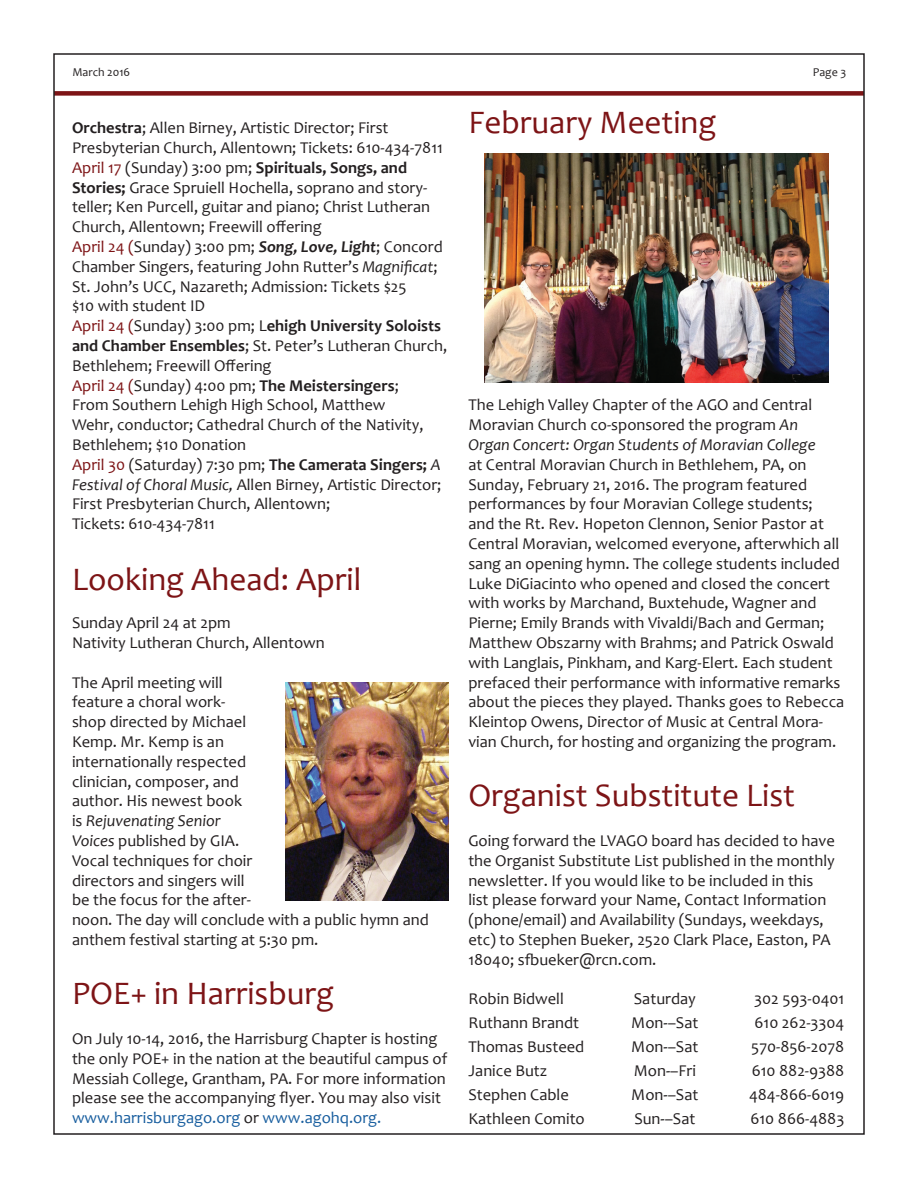
<style>
.page{position:relative;width:918px;height:1188px;background:#fff}
.page>*{position:absolute;margin:0;border:0;box-sizing:border-box;transform-origin:0 0}
.t1{font:33px "Candara";color:#7d1416}
.Plain_Text{font:16.5px/19.8px "Candara";color:#231f20}
.t2{font:700 16.5px "Candara";color:#231f20}
.t3{font:12px "Candara";color:#231f20}
.s1{font-weight:700}
.s2{color:#7d1416}
.s3{font-weight:700;font-style:italic}
.s4{font-style:italic}
.s5{font-weight:400;color:#7d1416}
.s6{font-weight:400}
.s7{color:#175d9e}
.s8{color:#000}
</style>
<div class="page">
<div style="left:54px;top:91px;width:810px;height:5px;background:#7d1416"></div>
<img style="left:485px;top:154px;width:343px;height:229px">
<img style="left:285px;top:683px;width:164px;height:218px">
<p class="t3" style="left:72px;top:65px;width:59px">March 2016</p>
<p class="t3" style="left:813px;top:65px;width:35px">Page 3</p>
<p class="Plain_Text" style="left:72px;top:118px;width:372px"><span class="s1">Orchestra</span>; Allen Birney, Artistic Director; First<br>Presbyterian Church, Allentown; Tickets: 610-434-7811</p>
<p class="Plain_Text" style="left:72px;top:157px;width:360px"><span class="s2">April 17</span> (Sunday) 3:00 pm; <span class="s1">Spirituals, Songs, and Stories;</span> Grace Spruiell Hochella, soprano and story&shy;teller; Ken Purcell, guitar and piano; Christ Lutheran Church, Allentown; Freewill offering</p>
<p class="Plain_Text" style="left:72px;top:237px;width:372px"><span class="s2">April 24 (</span>Sunday) 3:00 pm; <span class="s3">Song, Love, Light</span>; Concord Chamber Singers, featuring John Rutter’s <span class="s4">Magnificat</span>; St. John’s UCC, Nazareth; Admission: Tickets $25<br>$10 with student ID</p>
<p class="t2" style="left:72px;top:315px;width:370px"><span class="s5">April 24 (</span><span class="s6">Sunday) 3:00 pm; L</span>ehigh University Soloists</p>
<p class="Plain_Text" style="left:72px;top:336px;width:377px"><span class="s1">and Chamber Ensembles</span>; St. Peter’s Lutheran Church,<br>Bethlehem; Freewill Offering</p>
<p class="Plain_Text" style="left:72px;top:375px;width:353px"><span class="s2">April 24 (</span>Sunday) 4:00 pm; <span class="s1">The Meistersingers</span>; From Southern Lehigh High School, Matthew Wehr, conductor; Cathedral Church of the Nativity, Bethlehem; $10 Donation</p>
<p class="Plain_Text" style="left:72px;top:454px;width:371px"><span class="s2">April 30</span> (Saturday) 7:30 pm; <span class="s1">The Camerata Singers;</span> <span class="s4">A Festival of Choral Music,</span> Allen Birney, Artistic Director; First Presbyterian Church, Allentown;<br>Tickets: 610-434-7811</p>
<p class="t1" style="left:72px;top:559px;width:291px">Looking Ahead: April</p>
<p class="Plain_Text" style="left:72px;top:613px;width:254px">Sunday April 24 at 2pm<br>Nativity Lutheran Church, Allentown</p>
<p class="Plain_Text" style="left:72px;top:672px;width:358px">The April meeting will<br>feature a choral work-<br>shop directed by Michael<br>Kemp. Mr. Kemp is an<br>internationally respected<br>clinician, composer, and<br>author. His newest book<br>is <span class="s4">Rejuvenating Senior<br>Voices</span> published by GIA.<br>Vocal techniques for choir<br>directors and singers will<br>be the focus for the after-<br>noon. The day will conclude with a public hymn and anthem festival starting at 5:30 pm.</p>
<p class="t1" style="left:72px;top:973px;width:264px">POE+ in Harrisburg</p>
<p class="Plain_Text" style="left:72px;top:1029px;width:377px">On July 10-14, 2016, the Harrisburg Chapter is hosting the only POE+ in the nation at the beautiful campus of Messiah College, Grantham, PA. For more information please see the accompanying flyer. You may also visit <span class="s7">www.harrisburgago.org</span> or <span class="s7">www.agohq.org.</span></p>
<p class="t1" style="left:468px;top:102px;width:249px">February Meeting</p>
<p class="Plain_Text" style="left:468px;top:395px;width:377px">The Lehigh Valley Chapter of the AGO and Central Moravian Church co-sponsored the program <span class="s4">An<br>Organ Concert: Organ Students of Moravian College<br></span>at Central Moravian Church in Bethlehem, PA, on Sunday, February 21, 2016. The program featured performances by four Moravian College students;<br>and the Rt. Rev. Hopeton Clennon, Senior Pastor at Central Moravian, welcomed everyone, afterwhich all sang an opening hymn. The college students included Luke DiGiacinto who opened and closed the concert with works by Marchand, Buxtehude, Wagner and Pierne; Emily Brands with Vivaldi/Bach and German; Matthew Obszarny with Brahms; and Patrick Oswald with Langlais, Pinkham, and Karg-Elert. Each student prefaced their performance with informative remarks about the pieces they played. Thanks goes to Rebecca Kleintop Owens, Director of Music at Central Mora&shy;vian Church, for hosting and organizing the program.</p>
<p class="t1" style="left:468px;top:775px;width:328px">Organist Substitute List</p>
<p class="Plain_Text" style="left:468px;top:831px;width:368px">Going forward the LVAGO board has decided to have the Organist Substitute List published in the monthly newsletter. If you would like to be included in this list please forward your Name, Contact Information (phone/email) and Availability (Sundays, weekdays, etc) to Stephen Bueker, 2520 Clark Place, Easton, PA 18040; sfbueker@rcn.com.</p>
<p class="Plain_Text" style="left:468px;top:988px;width:97px">Robin Bidwell</p>
<p class="Plain_Text" style="left:634px;top:988px;width:63px">Saturday</p>
<p class="Plain_Text" style="left:754px;top:988px;width:92px">302 593-0401</p>
<p class="Plain_Text" style="left:468px;top:1012px;width:112px">Ruthann Brandt</p>
<p class="Plain_Text" style="left:631px;top:1012px;width:69px">Mon<span class="s8">-</span>–Sat</p>
<p class="Plain_Text" style="left:754px;top:1012px;width:91px">610 262-3304</p>
<p class="Plain_Text" style="left:468px;top:1036px;width:118px">Thomas Busteed</p>
<p class="Plain_Text" style="left:631px;top:1036px;width:69px">Mon<span class="s8">-</span>–Sat</p>
<p class="Plain_Text" style="left:751px;top:1036px;width:95px">570-856-2078</p>
<p class="Plain_Text" style="left:468px;top:1060px;width:80px">Janice Butz</p>
<p class="Plain_Text" style="left:634px;top:1060px;width:64px">Mon<span class="s8">-</span>–Fri</p>
<p class="Plain_Text" style="left:752px;top:1060px;width:94px">610 882-9388</p>
<p class="Plain_Text" style="left:468px;top:1084px;width:102px">Stephen Cable</p>
<p class="Plain_Text" style="left:631px;top:1084px;width:69px">Mon<span class="s8">-</span>–Sat</p>
<p class="Plain_Text" style="left:749px;top:1084px;width:97px">484-866-6019</p>
<p class="Plain_Text" style="left:468px;top:1108px;width:118px">Kathleen Comito</p>
<p class="Plain_Text" style="left:634px;top:1108px;width:63px">Sun<span class="s8">-</span>–Sat</p>
<p class="Plain_Text" style="left:750px;top:1108px;width:95px">610 866-4883</p>
</div>
